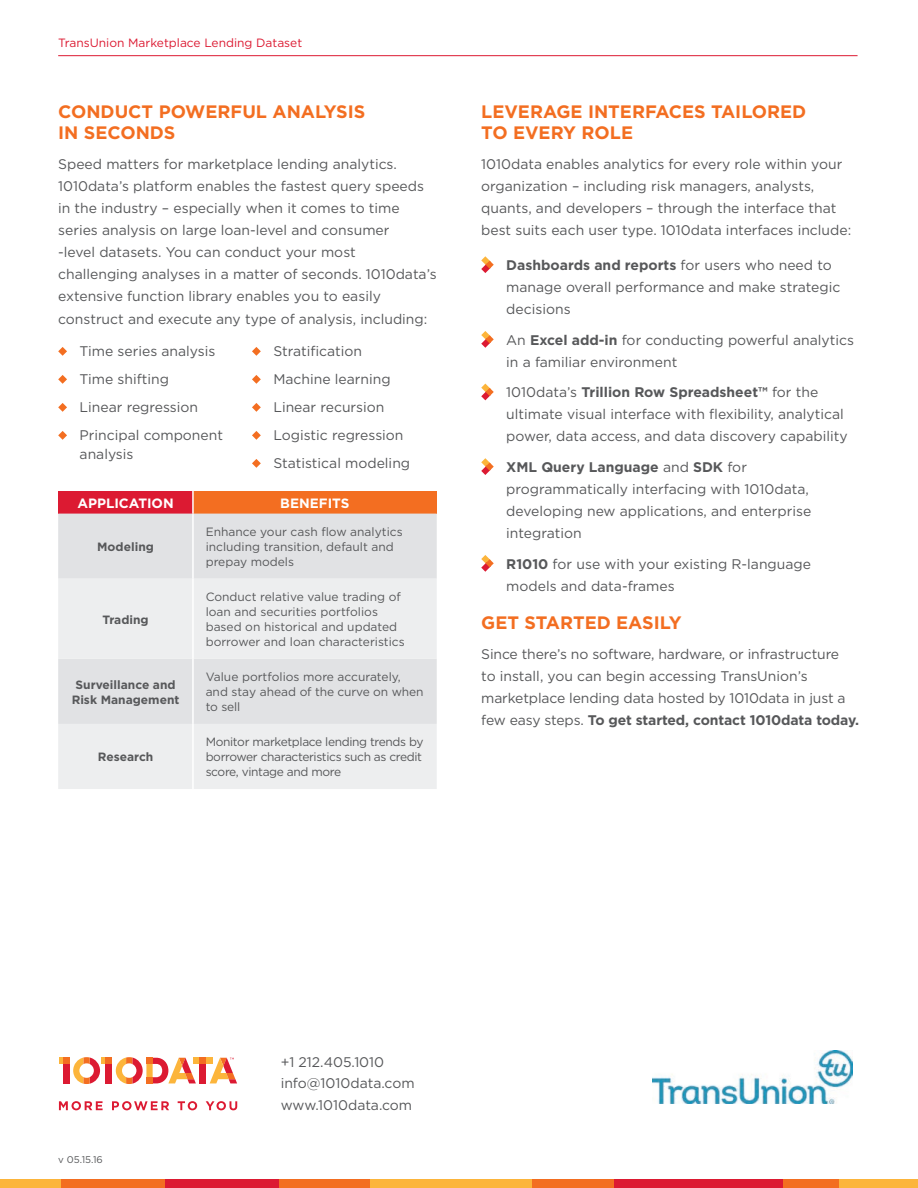
<style>
.page{position:relative;width:918px;height:1188px;background:#fff}
.page>*{position:absolute;margin:0;border:0;box-sizing:border-box;transform-origin:0 0}
.Subtitle_-_H2_-_oran{font:700 18px/21px "Gotham";color:#f36e21}
.body_text{font:13.95px/22px "Gotham";color:#57585a}
.Bullets{font:13.95px/22px "Gotham";color:#57585a}
.Small_Bullets{font:13.95px/19.5px "Gotham";color:#57585a}
.CHART_-_Headers{font:700 13.5px "Gotham";color:#fff}
.Callout_SideBar_WHIT{font:12px/15px "Gotham";color:#57585a}
.Callout_SideBar_WHIT-2{font:700 12px/15px "Gotham";color:#57585a;text-align:center}
.Image_Caption{font:12px "Gotham";color:#dc1a32}
.Copyright{font:9.75px "Gotham";color:#57585a}
.s1{font-weight:700}
</style>
<div class="page">
<div style="left:0;top:1179px;width:61px;height:9px;background:#fcb53b"></div>
<div style="left:369px;top:1179px;width:163px;height:9px;background:#fcb53b"></div>
<div style="left:839px;top:1179px;width:79px;height:9px;background:#fcb53b"></div>
<div style="left:61px;top:1179px;width:104px;height:9px;background:#f36e21"></div>
<div style="left:279px;top:1179px;width:90px;height:9px;background:#f36e21"></div>
<div style="left:532px;top:1179px;width:83px;height:9px;background:#f36e21"></div>
<div style="left:783px;top:1179px;width:56px;height:9px;background:#f36e21"></div>
<div style="left:165px;top:1179px;width:114px;height:9px;background:#dc1a32"></div>
<div style="left:615px;top:1179px;width:168px;height:9px;background:#dc1a32"></div>
<svg style="left:58px;top:347px;width:9px;height:9px"></svg>
<svg style="left:58px;top:375px;width:9px;height:9px"></svg>
<svg style="left:58px;top:403px;width:9px;height:9px"></svg>
<svg style="left:58px;top:431px;width:9px;height:9px"></svg>
<svg style="left:252px;top:347px;width:9px;height:9px"></svg>
<svg style="left:252px;top:375px;width:9px;height:9px"></svg>
<svg style="left:252px;top:403px;width:9px;height:9px"></svg>
<svg style="left:252px;top:431px;width:9px;height:9px"></svg>
<svg style="left:252px;top:459px;width:9px;height:9px"></svg>
<div style="left:58px;top:491px;width:135px;height:23px;background:#dc1a32"></div>
<div style="left:193px;top:491px;width:244px;height:23px;background:#f36e21"></div>
<div style="left:58px;top:514px;width:379px;height:65px;background:#e1e2e4"></div>
<svg style="left:58px;top:579px;width:379px;height:210px;background:#e9eaeb"></svg>
<hr style="left:192px;top:491px;width:2px;height:23px;background:#fff">
<hr style="left:192px;top:514px;width:2px;height:65px;background:#fff">
<hr style="left:192px;top:579px;width:2px;height:80px;background:#fff">
<hr style="left:192px;top:659px;width:2px;height:65px;background:#fff">
<hr style="left:192px;top:724px;width:2px;height:65px;background:#fff">
<svg style="left:481px;top:256px;width:13px;height:17px"></svg>
<svg style="left:481px;top:331px;width:13px;height:17px"></svg>
<svg style="left:481px;top:384px;width:13px;height:16px"></svg>
<svg style="left:481px;top:458px;width:13px;height:17px"></svg>
<svg style="left:481px;top:555px;width:13px;height:17px"></svg>
<svg style="left:59px;top:1101px;width:44px;height:9px"></svg>
<svg style="left:112px;top:1101px;width:57px;height:9px"></svg>
<svg style="left:178px;top:1101px;width:19px;height:9px"></svg>
<svg style="left:206px;top:1101px;width:31px;height:9px"></svg>
<svg style="left:59px;top:1057px;width:178px;height:27px"></svg>
<hr style="left:58px;top:55px;width:800px;height:1px;background:#dc1a32">
<img style="left:652px;top:1051px;width:201px;height:52px">
<p class="Image_Caption" style="left:58px;top:35px;width:246px">TransUnion Marketplace Lending Dataset</p>
<p class="Subtitle_-_H2_-_oran" style="left:58px;top:101px;width:309px">CONDUCT POWERFUL ANALYSIS<br>IN SECONDS</p>
<p class="body_text" style="left:58px;top:153px;width:380px">Speed matters for marketplace lending analytics.<br>1010data’s platform enables the fastest query speeds in the industry – especially when it comes to time series analysis on large loan-level and consumer<br>-level datasets. You can conduct your most challenging analyses in a matter of seconds. 1010data’s extensive function library enables you to easily construct and execute any type of analysis, including:</p>
<p class="Small_Bullets" style="left:80px;top:341px;width:137px">Time series analysis</p>
<p class="Small_Bullets" style="left:80px;top:369px;width:91px">Time shifting</p>
<p class="Small_Bullets" style="left:80px;top:397px;width:120px">Linear regression</p>
<p class="Small_Bullets" style="left:80px;top:425px;width:145px">Principal component analysis</p>
<p class="Small_Bullets" style="left:273px;top:341px;width:90px">Stratification</p>
<p class="Small_Bullets" style="left:273px;top:369px;width:119px">Machine learning</p>
<p class="Small_Bullets" style="left:273px;top:397px;width:113px">Linear recursion</p>
<p class="Small_Bullets" style="left:273px;top:425px;width:132px">Logistic regression</p>
<p class="Small_Bullets" style="left:273px;top:453px;width:138px">Statistical modeling</p>
<p class="CHART_-_Headers" style="left:77px;top:494px;width:98px">APPLICATION</p>
<p class="CHART_-_Headers" style="left:280px;top:494px;width:71px">BENEFITS</p>
<p class="Callout_SideBar_WHIT-2" style="left:97px;top:539px;width:58px">Modeling</p>
<p class="Callout_SideBar_WHIT" style="left:206px;top:524px;width:198px">Enhance your cash flow analytics including transition, default and prepay models</p>
<p class="Callout_SideBar_WHIT-2" style="left:102px;top:612px;width:48px">Trading</p>
<p class="Callout_SideBar_WHIT" style="left:206px;top:589px;width:201px">Conduct relative value trading of loan and securities portfolios based on historical and updated borrower and loan characteristics</p>
<p class="Callout_SideBar_WHIT-2" style="left:72px;top:677px;width:109px">Surveillance and<br>Risk Management</p>
<p class="Callout_SideBar_WHIT" style="left:206px;top:669px;width:219px">Value portfolios more accurately, and stay ahead of the curve on when to sell</p>
<p class="Callout_SideBar_WHIT-2" style="left:98px;top:749px;width:57px">Research</p>
<p class="Callout_SideBar_WHIT" style="left:206px;top:734px;width:219px;text-align:justify">Monitor marketplace lending trends by borrower characteristics such as credit score, vintage and more</p>
<p class="Subtitle_-_H2_-_oran" style="left:481px;top:101px;width:326px">LEVERAGE INTERFACES TAILORED<br>TO EVERY ROLE</p>
<p class="body_text" style="left:481px;top:153px;width:372px">1010data enables analytics for every role within your organization – including risk managers, analysts, quants, and developers – through the interface that best suits each user type. 1010data interfaces include:</p>
<p class="Bullets" style="left:506px;top:254px;width:336px"><span class="s1">Dashboards and reports</span> for users who need to manage overall performance and make strategic decisions</p>
<p class="Bullets" style="left:506px;top:329px;width:349px">An <span class="s1">Excel add-in</span> for conducting powerful analytics in a familiar environment</p>
<p class="Bullets" style="left:506px;top:381px;width:343px">1010data’s <span class="s1">Trillion Row Spreadsheet™</span> for the ultimate visual interface with flexibility, analytical power, data access, and data discovery capability</p>
<p class="Bullets" style="left:506px;top:456px;width:307px"><span class="s1">XML Query Language</span> and <span class="s1">SDK</span> for programmatically interfacing with 1010data, developing new applications, and enterprise integration</p>
<p class="Bullets" style="left:506px;top:552px;width:306px"><span class="s1">R1010</span> for use with your existing R-language models and data-frames</p>
<p class="Subtitle_-_H2_-_oran" style="left:481px;top:612px;width:202px">GET STARTED EASILY</p>
<p class="body_text" style="left:481px;top:643px;width:379px">Since there’s no software, hardware, or infrastructure<br>to install, you can begin accessing TransUnion’s marketplace lending data hosted by 1010data in just a few easy steps. <span class="s1">To get started, contact 1010data today.</span></p>
<p class="Copyright" style="left:58px;top:1153px;width:46px">v 05.15.16</p>
<p class="body_text" style="left:281px;top:1051px;width:105px">+1 212.405.1010</p>
<p class="body_text" style="left:281px;top:1072px;width:135px">info@1010data.com</p>
<p class="body_text" style="left:281px;top:1094px;width:133px">www.1010data.com</p>
</div>
